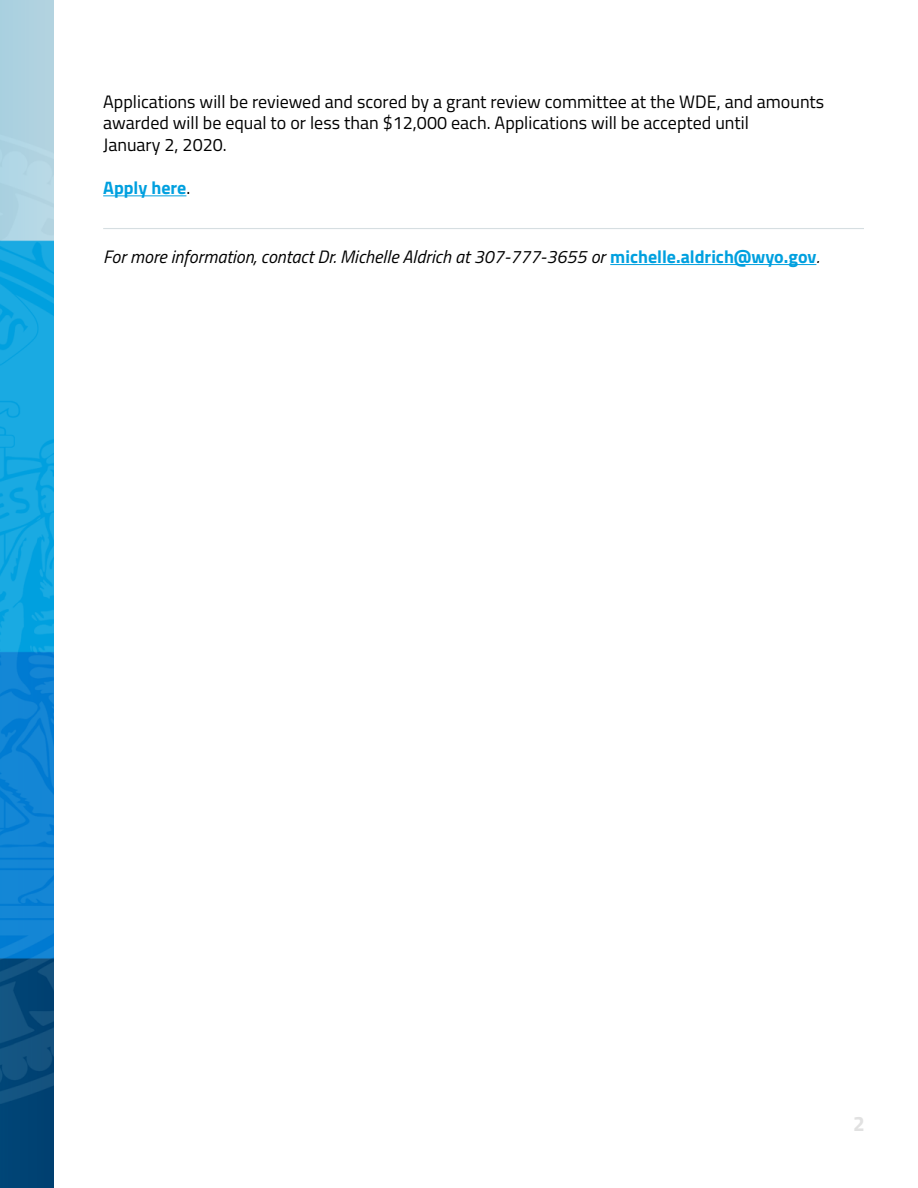
<style>
.page{position:relative;width:918px;height:1188px;background:#fff}
.page>*{position:absolute;margin:0;border:0;box-sizing:border-box;transform-origin:0 0}
.t1{font:700 21px "Titillium Web";color:#e1e1e1}
.t2{font:18px/21.6px "Titillium Web";color:#000}
.Contact_Info{font:italic 18px "Titillium Web";color:#000}
.t3{font:700 18px "Titillium Web";color:#00a0df}
.s1{font-weight:400;color:#000}
.s2{font-weight:700;font-style:normal;color:#00a0df}
</style>
<div class="page">
<hr style="left:103px;top:196px;width:83px;height:1px;background:#00a0df">
<hr style="left:103px;top:228px;width:761px;height:1px;background:#d6dee1">
<hr style="left:610px;top:264px;width:206px;height:1px;background:#00a0df">
<img style="left:0;top:0;width:54px;height:1188px">
<p class="t2" style="left:103px;top:90px;width:723px">Applications will be reviewed and scored by a grant review committee at the WDE, and amounts awarded will be equal to or less than $12,000 each. Applications will be accepted until<br>January 2, 2020.</p>
<p class="t3" style="left:103px;top:174px;width:89px">Apply here<span class="s1">.</span></p>
<p class="Contact_Info" style="left:103px;top:243px;width:718px">For more information, contact Dr. Michelle Aldrich at 307-777-3655 or <span class="s2">michelle.aldrich@wyo.gov</span>.</p>
<p class="t1" style="left:853px;top:1107px;width:13px">2</p>
</div>
